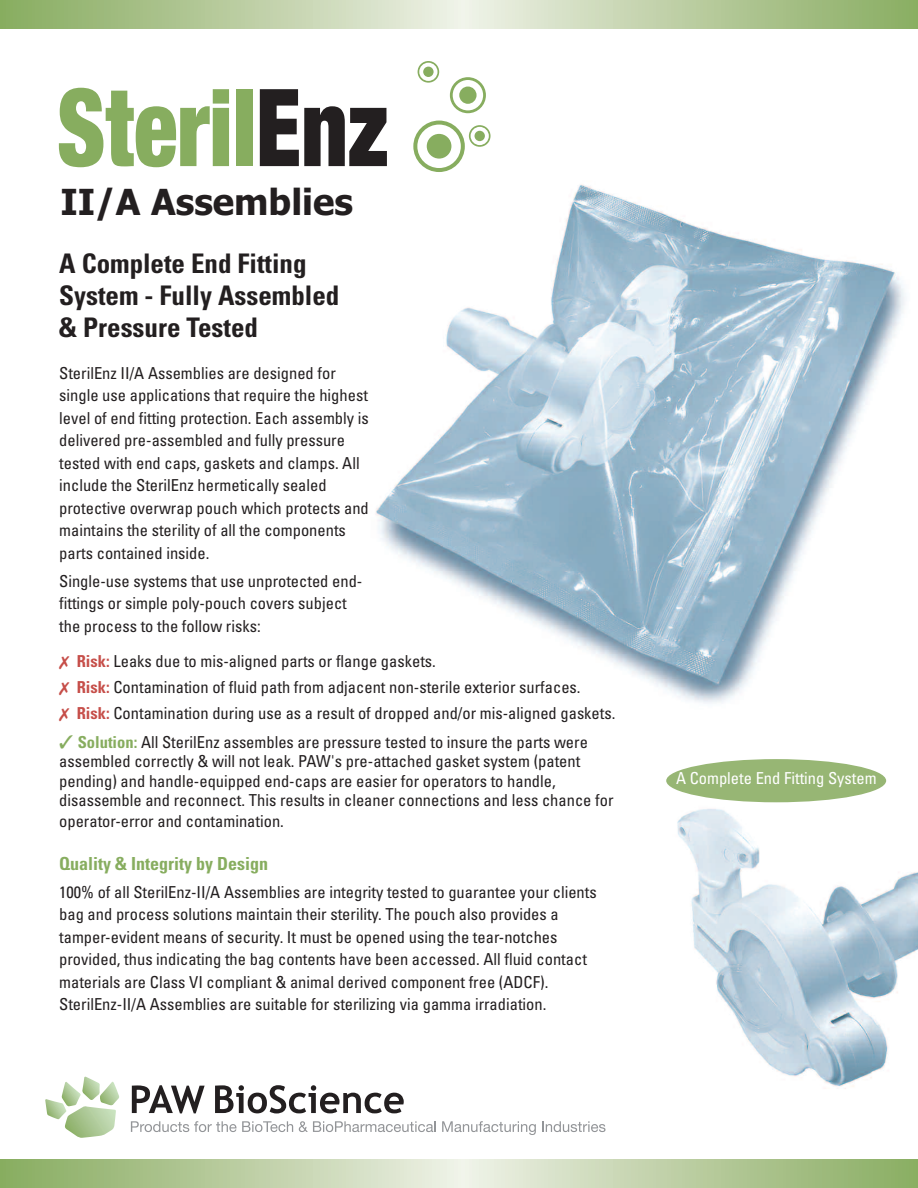
<style>
.page{position:relative;width:918px;height:1188px;background:#fff}
.page>*{position:absolute;margin:0;border:0;box-sizing:border-box;transform-origin:0 0}
.t1{font:700 36px "Tahoma";color:#231f20}
.t2{font:700 condensed 27px/32.4px "Univers";color:#231f20}
.t3{font:700 condensed 18px "Univers";color:#87ad5f}
.t4{font:condensed 16.5px/22.5px "Univers";color:#231f20}
.t5{font:condensed 16.5px "Univers";color:#fff}
.s1{color:#c64e49}
.s2{font-weight:700;color:#c64e49}
.s3{color:#87ad5f}
.s4{font-weight:700;color:#87ad5f}
</style>
<div class="page">
<img style="left:677px;top:809px;width:241px;height:280px">
<svg style="left:0;top:0;width:918px;height:28px;background:#bacda2"></svg>
<svg style="left:0;top:1160px;width:918px;height:28px;background:#bacda2"></svg>
<img style="left:354px;top:166px;width:551px;height:537px">
<svg style="left:450px;top:77px;width:36px;height:36px"></svg>
<svg style="left:418px;top:61px;width:21px;height:22px"></svg>
<svg style="left:413px;top:121px;width:78px;height:51px"></svg>
<svg style="left:59px;top:88px;width:170px;height:79px"></svg>
<div style="left:236px;top:89px;width:16px;height:77px;background:#87ad5f"></div>
<svg style="left:260px;top:89px;width:127px;height:77px"></svg>
<svg style="left:45px;top:1077px;width:74px;height:61px"></svg>
<svg style="left:131px;top:1121px;width:162px;height:11px"></svg>
<svg style="left:299px;top:1121px;width:137px;height:11px"></svg>
<svg style="left:442px;top:1121px;width:94px;height:14px"></svg>
<svg style="left:542px;top:1121px;width:64px;height:11px"></svg>
<svg style="left:132px;top:1085px;width:73px;height:28px"></svg>
<svg style="left:215px;top:1085px;width:189px;height:28px"></svg>
<div style="left:666px;top:759px;width:220px;height:43px;background:#97b674;border-radius:50%"></div>
<h1 class="t1" style="left:60px;top:181px;width:294px">II/A Assemblies</h1>
<h2 class="t2" style="left:59px;top:249px;width:282px">A Complete End Fitting<br>System - Fully Assembled &amp; Pressure Tested</h2>
<p class="t4" style="left:59px;top:363px;width:311px">SterilEnz II/A Assemblies are designed for single use applications that require the highest level of end fitting protection. Each assembly is delivered pre-assembled and fully pressure tested with end caps, gaskets and clamps. All include the SterilEnz hermetically sealed protective overwrap pouch which protects and maintains the sterility of all the components parts contained inside.</p>
<p class="t4" style="left:59px;top:571px;width:305px">Single-use systems that use unprotected end&shy;fittings or simple poly-pouch covers subject the process to the follow risks:</p>
<p class="t4" style="left:59px;top:649px;width:558px;line-height:26.4px"><span class="s1">✗</span> <span class="s2">Risk:</span> Leaks due to mis-aligned parts or flange gaskets.<br><span class="s1">✗</span> <span class="s2">Risk:</span> Contamination of fluid path from adjacent non-sterile exterior surfaces.<br><span class="s1">✗</span> <span class="s2">Risk:</span> Contamination during use as a result of dropped and/or mis-aligned gaskets.</p>
<p class="t4" style="left:59px;top:733px;width:556px;line-height:20px"><span class="s3">✓</span> <span class="s4">Solution:</span> All SterilEnz assembles are pressure tested to insure the parts were assembled correctly &amp; will not leak. PAW's pre-attached gasket system (patent pending) and handle-equipped end-caps are easier for operators to handle, disassemble and reconnect. This results in cleaner connections and less chance for operator-error and contamination.</p>
<p class="t3" style="left:59px;top:857px;width:210px">Quality &amp; Integrity by Design</p>
<p class="t4" style="left:59px;top:882px;width:539px">100% of all SterilEnz-II/A Assemblies are integrity tested to guarantee your clients bag and process solutions maintain their sterility. The pouch also provides a tamper-evident means of security. It must be opened using the tear-notches provided, thus indicating the bag contents have been accessed. All fluid contact materials are Class VI compliant &amp; animal derived component free (ADCF).<br>SterilEnz-II/A Assemblies are suitable for sterilizing via gamma irradiation.</p>
<p class="t5" style="left:676px;top:772px;width:202px">A Complete End Fitting System</p>
</div>
